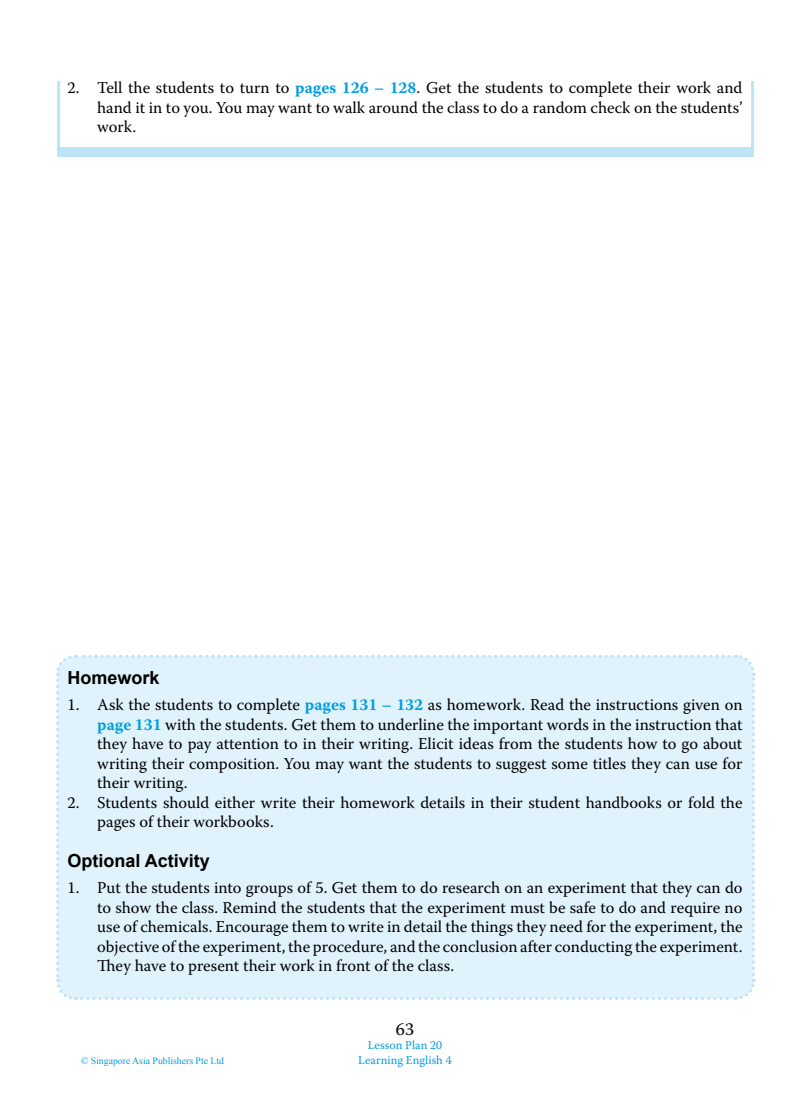
<style>
.page{position:relative;width:810px;height:1107px;background:#fff}
.page>*{position:absolute;margin:0;border:0;box-sizing:border-box;transform-origin:0 0}
.t1{font:700 18px "Arial";color:#000}
.t2{font:18px "Warnock Pro";color:#000}
.t3{font:16.5px/19.5px "Warnock Pro";color:#000;text-align:justify}
.t4{font:12px/14.4px "Warnock Pro";color:#009ee0;text-align:center}
.t5{font:9.75px "Times New Roman";color:#009ee0}
.s1{font-weight:700;color:#009ee0}
</style>
<div class="page">
<div style="left:56px;top:654px;width:700px;height:346px;background:#e0f2fb"></div>
<svg style="left:57px;top:81px;width:697px;height:76px"></svg>
<div style="left:57px;top:147px;width:697px;height:9px;background:#bce4f7"></div>
<p class="t3" style="left:97px;top:78px;width:647px;text-indent:-30px">2. Tell the students to turn to <span class="s1">pages 126 – 128</span>. Get the students to complete their work and hand it in to you. You may want to walk around the class to do a random check on the students’ work.</p>
<p class="t1" style="left:68px;top:666px;width:94px">Homework</p>
<p class="t3" style="left:97px;top:695px;width:647px;text-indent:-30px">1. Ask the students to complete <span class="s1">pages 131 – 132</span> as homework. Read the instructions given on <span class="s1">page 131</span> with the students. Get them to underline the important words in the instruction that they have to pay attention to in their writing. Elicit ideas from the students how to go about writing their composition. You may want the students to suggest some titles they can use for their writing.</p>
<p class="t3" style="left:97px;top:792px;width:647px;text-indent:-30px">2. Students should either write their homework details in their student handbooks or fold the pages of their workbooks.</p>
<p class="t1" style="left:68px;top:849px;width:144px">Optional Activity</p>
<p class="t3" style="left:97px;top:878px;width:647px;text-indent:-30px">1. Put the students into groups of 5. Get them to do research on an experiment that they can do to show the class. Remind the students that the experiment must be safe to do and require no use of chemicals. Encourage them to write in detail the things they need for the experiment, the objective of the experiment, the procedure, and the conclusion after conducting the experiment.<br>They have to present their work in front of the class.</p>
<p class="t5" style="left:81px;top:1054px;width:145px">© Singapore Asia Publishers Pte Ltd</p>
<p class="t2" style="left:396px;top:1018px;width:20px">63</p>
<p class="t4" style="left:358px;top:1038px;width:95px">Lesson Plan 20<br>Learning English 4</p>
</div>
